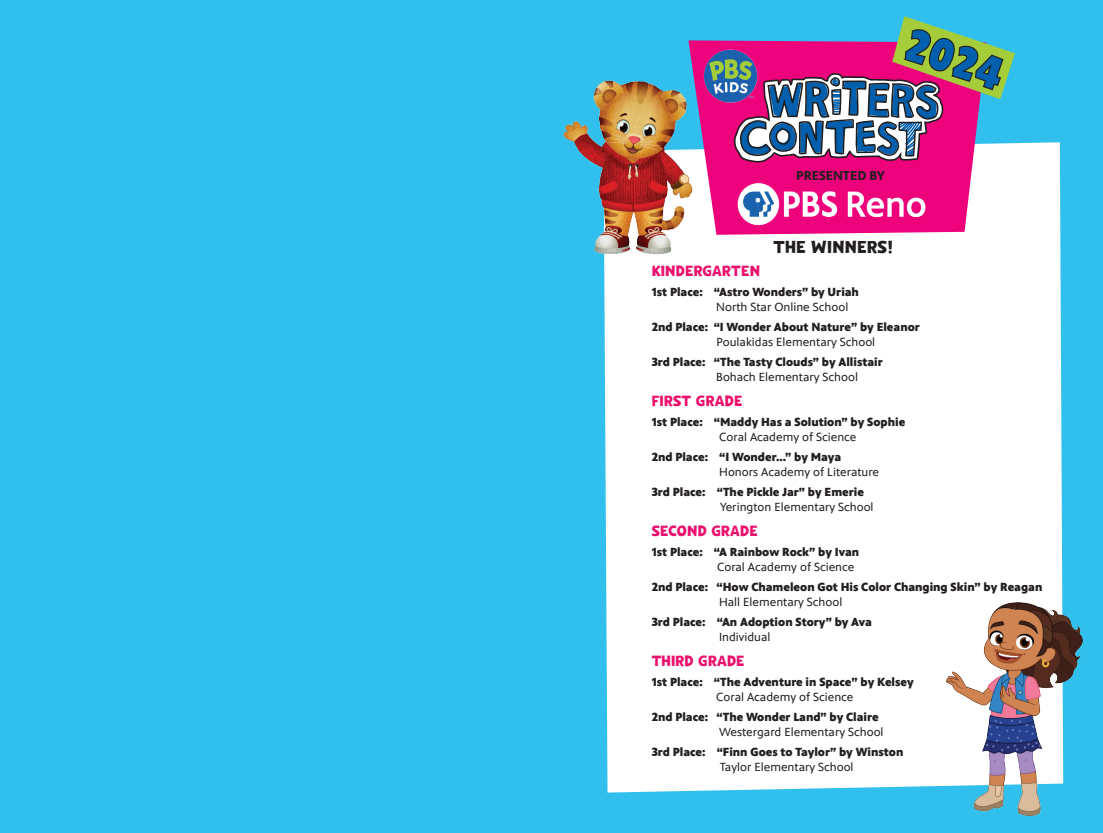
<style>
.page{position:relative;width:1103px;height:833px;background:#fff}
.page>*{position:absolute;margin:0;border:0;box-sizing:border-box;transform-origin:0 0}
.t1{font:700 45.88px "PBSKIDS Headline Condensed";color:#0160ae}
.t2{font:17.5px "PBSKIDS Headline";letter-spacing:.01em;color:#231f20}
.t3{font:15px "PBSKIDS Headline";letter-spacing:.01em;color:#ec106d}
.t4{font:700 13.12px "PBS Sans";color:#231f20}
.t5{font:900 11.88px "PBS Sans";color:#231f20}
.t6{font:11.88px "PBS Sans";color:#231f20}
</style>
<div class="page">
<div style="left:0;top:0;width:552px;height:832px;background:#31c0ed"></div>
<div style="left:550px;top:0;width:552px;height:827px;background:#31c0ed"></div>
<div style="left:604px;top:142px;width:459px;height:650px;background:#fff"></div>
<img style="left:563px;top:80px;width:139px;height:187px">
<img style="left:946px;top:602px;width:136px;height:213px">
<svg style="left:688px;top:120px;width:298px;height:115px;background:#eb4da3"></svg>
<img style="left:672px;top:40px;width:62px;height:80px">
<img style="left:732px;top:178px;width:199px;height:53px">
<svg style="left:734px;top:16px;width:281px;height:146px"></svg>
<h1 class="t1" style="left:917px;top:15px;width:102px;rotate:19deg">2024</h1>
<p class="t4" style="left:796px;top:168px;width:90px">PRESENTED BY</p>
<h2 class="t2" style="left:773px;top:236px;width:121px">THE WINNERS!</h2>
<p class="t3" style="left:651px;top:261px;width:110px">KINDERGARTEN</p>
<p class="t5" style="left:651px;top:285px;width:209px">1st Place: “Astro Wonders” by Uriah</p>
<p class="t6" style="left:716px;top:300px;width:134px">North Star Online School</p>
<p class="t5" style="left:651px;top:320px;width:270px">2nd Place: “I Wonder About Nature” by Eleanor</p>
<p class="t6" style="left:716px;top:335px;width:160px">Poulakidas Elementary School</p>
<p class="t5" style="left:651px;top:355px;width:233px">3rd Place: “The Tasty Clouds” by Allistair</p>
<p class="t6" style="left:716px;top:370px;width:143px">Bohach Elementary School</p>
<p class="t3" style="left:651px;top:391px;width:92px">FIRST GRADE</p>
<p class="t5" style="left:651px;top:415px;width:255px">1st Place: “Maddy Has a Solution” by Sophie</p>
<p class="t6" style="left:719px;top:430px;width:139px">Coral Academy of Science</p>
<p class="t5" style="left:651px;top:450px;width:191px">2nd Place: “I Wonder…” by Maya</p>
<p class="t6" style="left:719px;top:465px;width:161px">Honors Academy of Literature</p>
<p class="t5" style="left:651px;top:485px;width:214px">3rd Place: “The Pickle Jar” by Emerie</p>
<p class="t6" style="left:720px;top:500px;width:155px">Yerington Elementary School</p>
<p class="t3" style="left:651px;top:521px;width:108px">SECOND GRADE</p>
<p class="t5" style="left:651px;top:545px;width:209px">1st Place: “A Rainbow Rock” by Ivan</p>
<p class="t6" style="left:717px;top:560px;width:139px">Coral Academy of Science</p>
<p class="t5" style="left:651px;top:580px;width:392px">2nd Place: “How Chameleon Got His Color Changing Skin” by Reagan</p>
<p class="t6" style="left:719px;top:595px;width:125px">Hall Elementary School</p>
<p class="t5" style="left:651px;top:615px;width:222px">3rd Place: “An Adoption Story” by Ava</p>
<p class="t6" style="left:719px;top:630px;width:53px">Individual</p>
<p class="t3" style="left:651px;top:651px;width:94px">THIRD GRADE</p>
<p class="t5" style="left:651px;top:675px;width:263px">1st Place: “The Adventure in Space” by Kelsey</p>
<p class="t6" style="left:716px;top:690px;width:139px">Coral Academy of Science</p>
<p class="t5" style="left:651px;top:710px;width:228px">2nd Place: “The Wonder Land” by Claire</p>
<p class="t6" style="left:719px;top:725px;width:166px">Westergard Elementary School</p>
<p class="t5" style="left:651px;top:745px;width:253px">3rd Place: “Finn Goes to Taylor” by Winston</p>
<p class="t6" style="left:720px;top:760px;width:135px">Taylor Elementary School</p>
</div>
